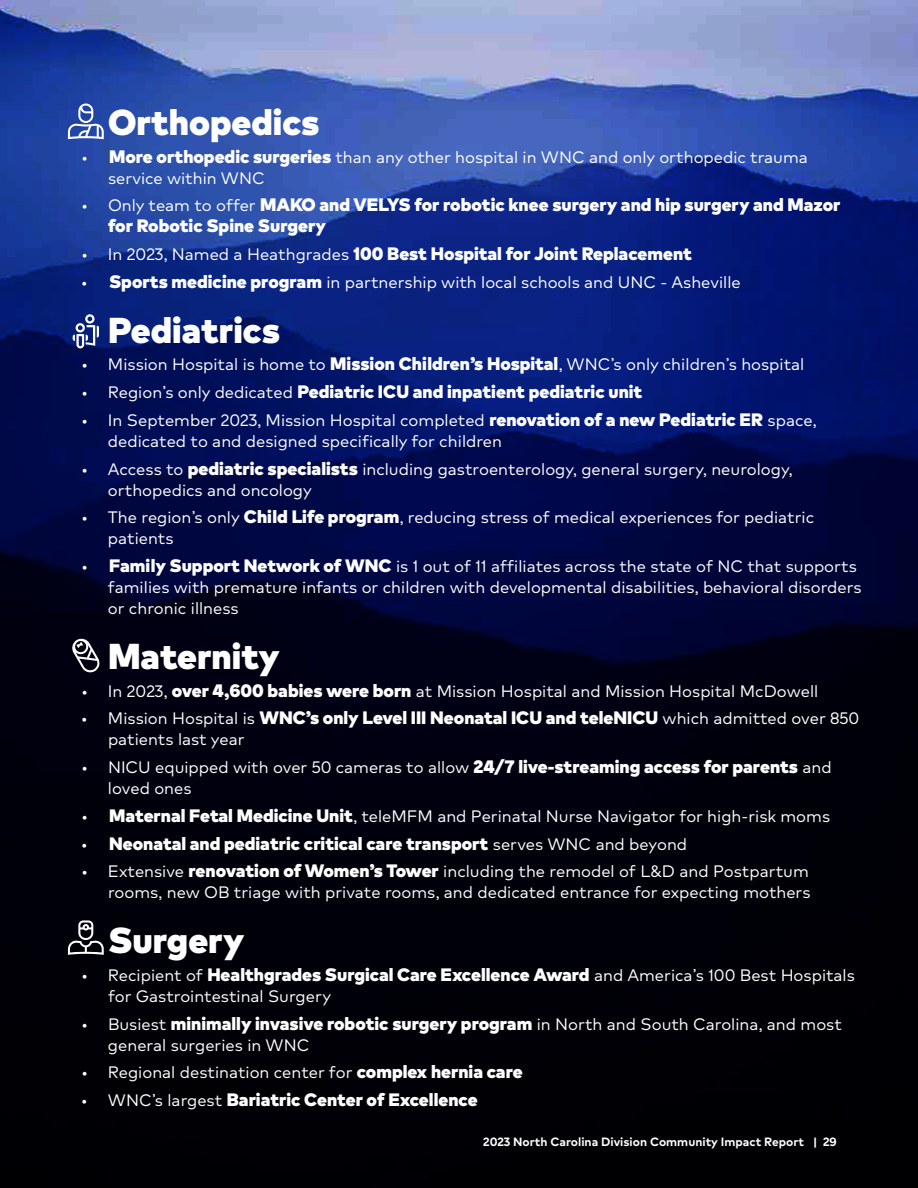
<style>
.page{position:relative;width:918px;height:1188px;background:#fff}
.page>*{position:absolute;margin:0;border:0;box-sizing:border-box;transform-origin:0 0}
.t1{font:900 36px "Markfor HCA";color:#fff}
.t2{font:900 18px/21px "Markfor HCA";color:#fff}
.t3{font:16.5px/21px "Markfor HCA";color:#fff}
.t4{font:700 12px "Markfor HCA";color:#fff}
.s1{font-weight:900;font-size:18px}
.s2{font-weight:400;font-size:16.5px}
</style>
<div class="page">
<img style="left:0;top:0;width:918px;height:1188px">
<svg style="left:68px;top:920px;width:36px;height:35px"></svg>
<svg style="left:71px;top:638px;width:29px;height:34px"></svg>
<svg style="left:68px;top:104px;width:36px;height:35px"></svg>
<svg style="left:73px;top:314px;width:26px;height:34px"></svg>
<h3 class="t1" style="left:108px;top:94px;width:213px">Orthopedics</h3>
<p class="t3" style="left:108px;top:145px;width:701px;text-indent:-27px">• <span class="s1">More orthopedic surgeries</span> than any other hospital in WNC and only orthopedic trauma service within WNC</p>
<p class="t2" style="left:108px;top:194px;width:734px;text-indent:-27px"><span class="s2">• Only team to offer</span> MAKO and VELYS for robotic knee surgery and hip surgery and Mazor for Robotic Spine Surgery</p>
<p class="t2" style="left:81px;top:243px;width:613px"><span class="s2">• In 2023, Named a Heathgrades</span> 100 Best Hospital for Joint Replacement</p>
<p class="t3" style="left:81px;top:271px;width:661px">• <span class="s1">Sports medicine program</span> in partnership with local schools and UNC - Asheville</p>
<h3 class="t1" style="left:108px;top:302px;width:174px">Pediatrics</h3>
<p class="t3" style="left:81px;top:353px;width:725px">• Mission Hospital is home to <span class="s1">Mission Children’s Hospital</span>, WNC’s only children’s hospital</p>
<p class="t2" style="left:81px;top:381px;width:563px"><span class="s2">• Region’s only dedicated</span> Pediatric ICU and inpatient pediatric unit</p>
<p class="t3" style="left:108px;top:409px;width:710px;text-indent:-27px">• In September 2023, Mission Hospital completed <span class="s1">renovation of a new Pediatric ER</span> space, dedicated to and designed specifically for children</p>
<p class="t3" style="left:108px;top:457px;width:686px;text-indent:-27px">• Access to <span class="s1">pediatric specialists</span> including gastroenterology, general surgery, neurology, orthopedics and oncology</p>
<p class="t3" style="left:108px;top:506px;width:708px;text-indent:-27px">• The region’s only <span class="s1">Child Life program</span>, reducing stress of medical experiences for pediatric patients</p>
<p class="t3" style="left:108px;top:555px;width:755px;text-indent:-27px">• <span class="s1">Family Support Network of WNC</span> is 1 out of 11 affiliates across the state of NC that supports families with premature infants or children with developmental disabilities, behavioral disorders or chronic illness</p>
<h3 class="t1" style="left:108px;top:628px;width:173px">Maternity</h3>
<p class="t3" style="left:81px;top:679px;width:739px">• In 2023, <span class="s1">over 4,600 babies were born</span> at Mission Hospital and Mission Hospital McDowell</p>
<p class="t2" style="left:81px;top:707px;width:780px"><span class="s2">• Mission Hospital is</span> WNC’s only Level III Neonatal ICU and teleNICU <span class="s2">which admitted over 850</span></p>
<p class="t3" style="left:108px;top:728px;width:138px">patients last year</p>
<p class="t3" style="left:108px;top:756px;width:725px;text-indent:-27px">• NICU equipped with over 50 cameras to allow <span class="s1">24/7 live-streaming access for parents</span> and loved ones</p>
<p class="t3" style="left:81px;top:805px;width:751px">• <span class="s1">Maternal Fetal Medicine Unit</span>, teleMFM and Perinatal Nurse Navigator for high-risk moms</p>
<p class="t2" style="left:81px;top:832px;width:608px"><span class="s2">•</span> Neonatal and pediatric critical care transport <span class="s2">serves WNC and beyond</span></p>
<p class="t3" style="left:81px;top:860px;width:731px;text-align:right">• Extensive <span class="s1">renovation of Women’s Tower</span> including the remodel of L&amp;D and Postpartum rooms, new OB triage with private rooms, and dedicated entrance for expecting mothers</p>
<h3 class="t1" style="left:108px;top:913px;width:138px">Surgery</h3>
<p class="t3" style="left:108px;top:964px;width:748px;text-indent:-27px">• Recipient of <span class="s1">Healthgrades Surgical Care Excellence Award</span> and America’s 100 Best Hospitals for Gastrointestinal Surgery</p>
<p class="t3" style="left:108px;top:1012px;width:735px;text-indent:-27px">• Busiest <span class="s1">minimally invasive robotic surgery program</span> in North and South Carolina, and most general surgeries in WNC</p>
<p class="t3" style="left:81px;top:1061px;width:443px">• Regional destination center for <span class="s1">complex hernia care</span></p>
<p class="t2" style="left:81px;top:1089px;width:398px"><span class="s2">• WNC’s largest</span> Bariatric Center of Excellence</p>
<p class="t4" style="left:483px;top:1132px;width:355px">2023 North Carolina Division Community Impact Report | 29</p>
</div>
